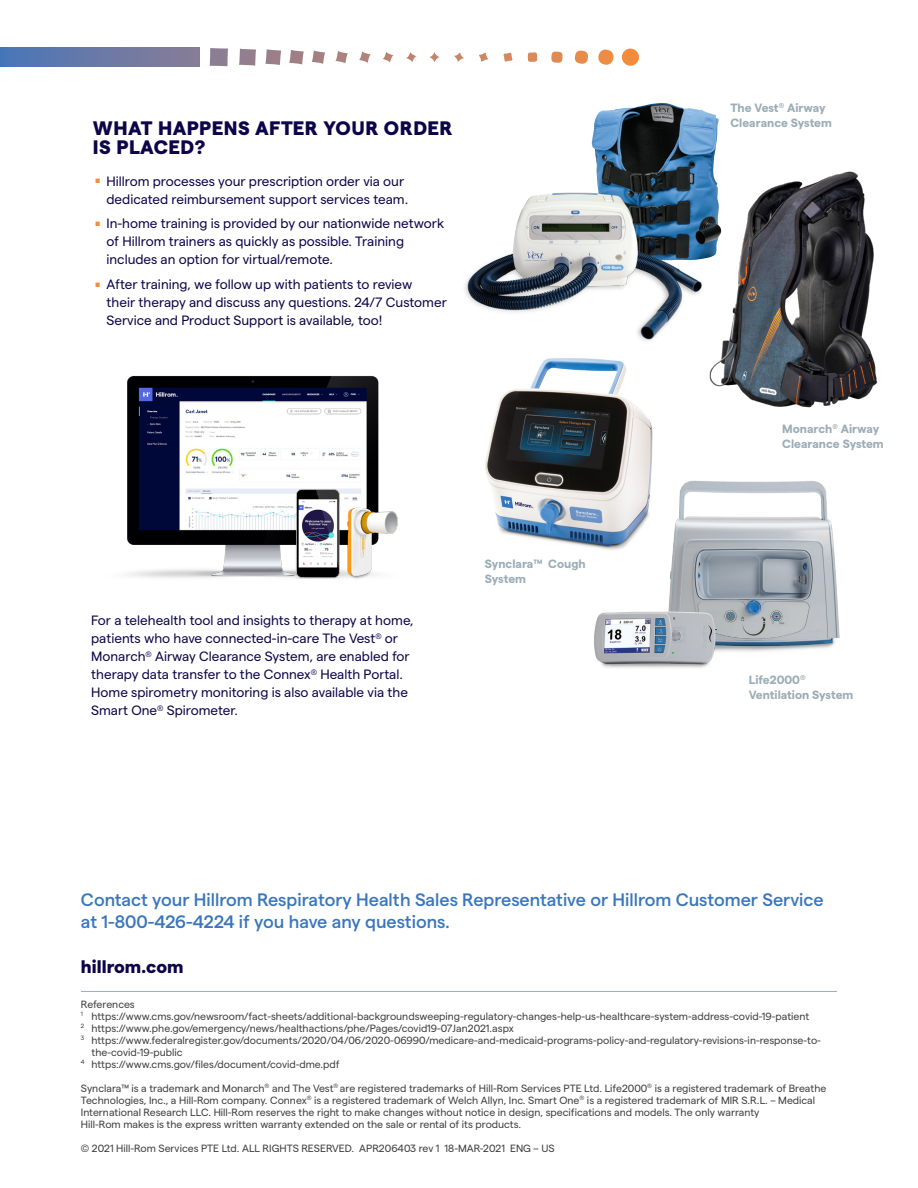
<style>
.page{position:relative;width:918px;height:1188px;background:#fff}
.page>*{position:absolute;margin:0;border:0;box-sizing:border-box;transform-origin:0 0}
.t1{font:42px "Matter SQ";color:#f68d38}
.H1-WHITE_PAPER{font:800 19.5px/19.5px "Matter";letter-spacing:.025em;color:#0d0449}
.CTA{font:500 18px/22.5px "Matter";color:#3976bc}
.URL{font:800 18px "Matter";color:#0d0449}
.BODY_TEXT{font:13.5px/18px "Matter";color:#0d0449}
.PRODUCT_CALLOUT_H1{font:700 12px/15px "Matter";color:#9badb7}
.LEGAL-NO_RULE{font:10.5px/12px "Matter";color:#3e3e3f}
.REFERENCES-NO_RULE{font:10.5px/12px "Matter";color:#3e3e3f}
.LEGAL-RULE_ABOVE{font:10.5px "Matter";letter-spacing:-.005em;color:#3e3e3f}
</style>
<div class="page">
<div style="left:0;top:48px;width:199px;height:19px;background:linear-gradient(to right,#4876b8,#897d96)"></div>
<svg style="left:209px;top:48px;width:19px;height:19px"></svg>
<svg style="left:239px;top:49px;width:17px;height:17px"></svg>
<svg style="left:265px;top:49px;width:17px;height:16px"></svg>
<svg style="left:289px;top:50px;width:37px;height:15px"></svg>
<svg style="left:335px;top:51px;width:13px;height:13px"></svg>
<svg style="left:359px;top:51px;width:12px;height:12px"></svg>
<svg style="left:382px;top:51px;width:12px;height:12px"></svg>
<svg style="left:406px;top:52px;width:11px;height:10px"></svg>
<svg style="left:429px;top:52px;width:11px;height:10px"></svg>
<svg style="left:454px;top:53px;width:10px;height:9px"></svg>
<svg style="left:479px;top:53px;width:9px;height:9px"></svg>
<svg style="left:503px;top:53px;width:10px;height:9px"></svg>
<svg style="left:527px;top:52px;width:11px;height:10px"></svg>
<svg style="left:551px;top:52px;width:12px;height:11px"></svg>
<svg style="left:575px;top:51px;width:13px;height:13px"></svg>
<svg style="left:598px;top:50px;width:16px;height:15px"></svg>
<div style="left:622px;top:49px;width:17px;height:17px;background:#f28c3c;border-radius:9px"></div>
<hr style="left:81px;top:991px;width:756px;height:1px;background:#9badb7">
<img style="left:594px;top:481px;width:246px;height:187px">
<img style="left:485px;top:358px;width:214px;height:196px">
<img style="left:591px;top:104px;width:128px;height:67px">
<img style="left:465px;top:166px;width:248px;height:175px">
<img style="left:710px;top:171px;width:168px;height:237px">
<img style="left:127px;top:376px;width:252px;height:202px">
<img style="left:347px;top:500px;width:51px;height:79px">
<img style="left:291px;top:487px;width:56px;height:92px">
<p class="H1-WHITE_PAPER" style="left:93px;top:116px;width:361px">WHAT HAPPENS AFTER YOUR ORDER<br>IS PLACED?</p>
<p class="t1" style="left:93px;top:138px;width:11px">.</p>
<p class="BODY_TEXT" style="left:106px;top:171px;width:303px">Hillrom processes your prescription order via our dedicated reimbursement support services team.</p>
<p class="t1" style="left:93px;top:181px;width:11px">.</p>
<p class="BODY_TEXT" style="left:106px;top:214px;width:339px">In-home training is provided by our nationwide network of Hillrom trainers as quickly as possible. Training includes an option for virtual/remote.</p>
<p class="t1" style="left:93px;top:241px;width:11px">.</p>
<p class="BODY_TEXT" style="left:106px;top:274px;width:342px">After training, we follow up with patients to review<br>their therapy and discuss any questions. 24/7 Customer<br>Service and Product Support is available, too!</p>
<p class="BODY_TEXT" style="left:91px;top:611px;width:324px">For a telehealth tool and insights to therapy at home, patients who have connected-in-care The Vest<sup>®</sup> or Monarch<sup>®</sup> Airway Clearance System, are enabled for therapy data transfer to the Connex<sup>®</sup> Health Portal.<br>Home spirometry monitoring is also available via the Smart One<sup>®</sup> Spirometer.</p>
<p class="PRODUCT_CALLOUT_H1" style="left:485px;top:556px;width:102px">Synclara™ Cough<br>System</p>
<p class="PRODUCT_CALLOUT_H1" style="left:730px;top:100px;width:103px">The Vest<sup>®</sup> Airway<br>Clearance System</p>
<p class="PRODUCT_CALLOUT_H1" style="left:782px;top:420px;width:103px">Monarch<sup>®</sup> Airway<br>Clearance System</p>
<p class="PRODUCT_CALLOUT_H1" style="left:749px;top:671px;width:106px">Life2000<sup>®<br></sup>Ventilation System</p>
<p class="CTA" style="left:81px;top:886px;width:744px">Contact your Hillrom Respiratory Health Sales Representative or Hillrom Customer Service at 1-800-426-4224 if you have any questions.</p>
<p class="URL" style="left:81px;top:953px;width:104px">hillrom.com</p>
<p class="LEGAL-RULE_ABOVE" style="left:81px;top:996px;width:55px">References</p>
<p class="REFERENCES-NO_RULE" style="left:81px;top:1009px;width:730px"><sup>1</sup> https://www.cms.gov/newsroom/fact-sheets/additional-backgroundsweeping-regulatory-changes-help-us-healthcare-system-address-covid-19-patient</p>
<p class="REFERENCES-NO_RULE" style="left:81px;top:1021px;width:434px"><sup>2</sup> https://www.phe.gov/emergency/news/healthactions/phe/Pages/covid19-07Jan2021.aspx</p>
<p class="REFERENCES-NO_RULE" style="left:91px;top:1033px;width:731px;text-indent:-10px"><sup>3</sup> https://www.federalregister.gov/documents/2020/04/06/2020-06990/medicare-and-medicaid-programs-policy-and-regulatory-revisions-in-response-to&shy;the-covid-19-public</p>
<p class="REFERENCES-NO_RULE" style="left:81px;top:1057px;width:260px"><sup>4</sup> https://www.cms.gov/files/document/covid-dme.pdf</p>
<p class="LEGAL-NO_RULE" style="left:81px;top:1081px;width:747px">Synclara™ is a trademark and Monarch<sup>®</sup> and The Vest<sup>®</sup> are registered trademarks of Hill-Rom Services PTE Ltd. Life2000<sup>®</sup> is a registered trademark of Breathe Technologies, Inc., a Hill-Rom company. Connex<sup>®</sup> is a registered trademark of Welch Allyn, Inc. Smart One<sup>®</sup> is a registered trademark of MIR S.R.L. – Medical International Research LLC. Hill-Rom reserves the right to make changes without notice in design, specifications and models. The only warranty<br>Hill-Rom makes is the express written warranty extended on the sale or rental of its products.</p>
<p class="LEGAL-NO_RULE" style="left:81px;top:1141px;width:475px">© 2021 Hill-Rom Services PTE Ltd. ALL RIGHTS RESERVED. APR206403 rev 1 18-MAR-2021 ENG – US</p>
</div>
